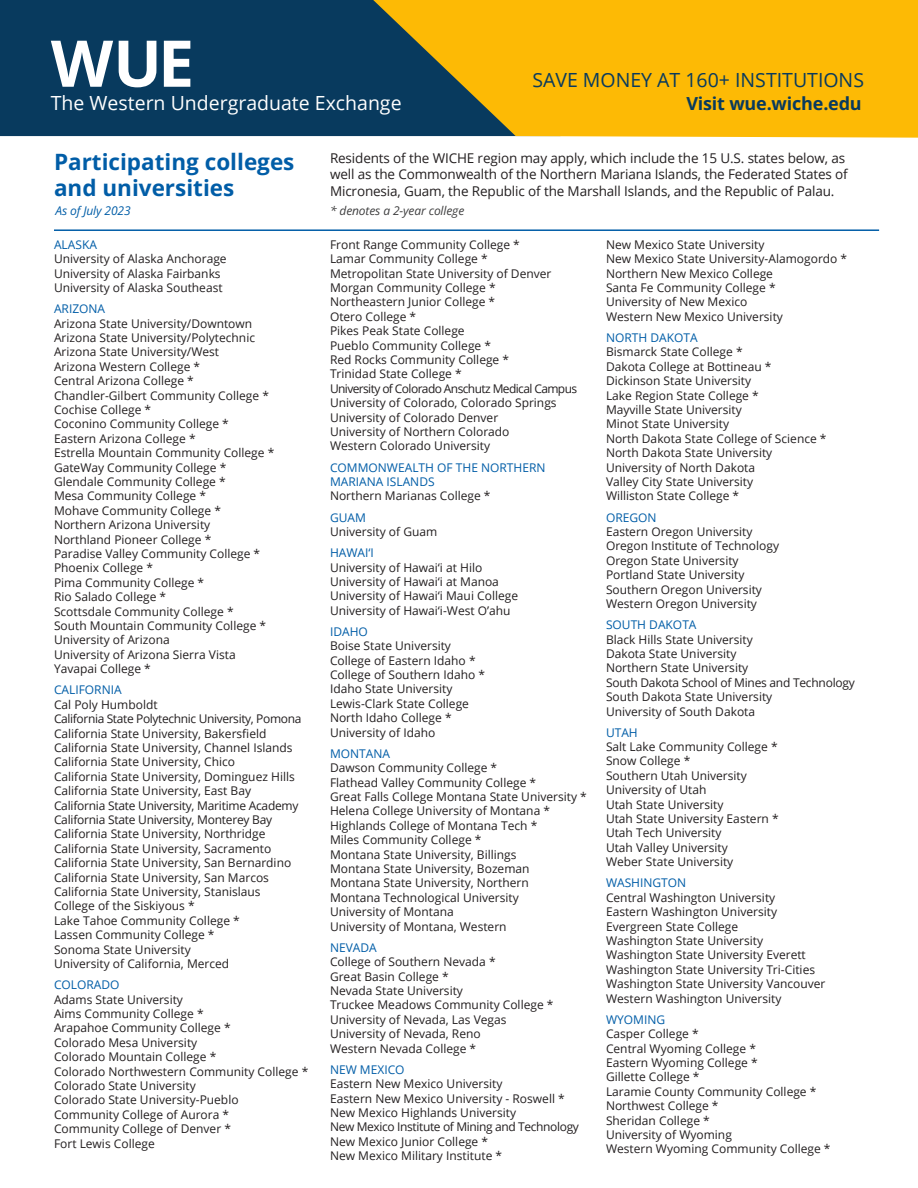
<style>
.page{position:relative;width:918px;height:1188px;background:#fff}
.page>*{position:absolute;margin:0;border:0;box-sizing:border-box;transform-origin:0 0}
.t1{font:700 64.5px "Open Sans";color:#fff}
.t2{font:700 22.5px/25.5px "Open Sans";color:#015da7}
.t3{font:19.5px "Open Sans";color:#fff}
.t4{font:19.5px "Open Sans";color:#083a5e}
.t5{font:700 18px "Open Sans";letter-spacing:-.01em;color:#083a5e}
.t6{font:13.5px/16.5px "Open Sans";letter-spacing:-.01em;color:#231f20}
.t7{font:12px/14.4px "Open Sans";color:#231f20}
.t8{font:12px/14.4px "Open Sans";color:#015da7}
.t9{font:italic 12px "Open Sans";letter-spacing:-.01em;color:#3e3e3f}
.t10{font:italic 12px "Open Sans";letter-spacing:-.01em;color:#015da7}
.s1{color:#015da7}
.s2{color:#231f20}
</style>
<div class="page">
<div style="left:0;top:0;width:373px;height:136px;background:#083a5e"></div>
<svg style="left:373px;top:0;width:545px;height:138px;background:#ddaa12"></svg>
<hr style="left:54px;top:229px;width:825px;height:2px;background:#015da7">
<p class="t1" style="left:51px;top:19px;width:145px">WUE</p>
<p class="t3" style="left:51px;top:90px;width:352px">The Western Undergraduate Exchange</p>
<p class="t4" style="left:532px;top:66px;width:333px">SAVE MONEY AT 160+ INSTITUTIONS</p>
<p class="t5" style="left:686px;top:91px;width:177px">Visit wue.wiche.edu</p>
<p class="t2" style="left:54px;top:149px;width:242px">Participating colleges and universities</p>
<p class="t6" style="left:330px;top:149px;width:519px">Residents of the WICHE region may apply, which include the 15 U.S. states below, as well as the Commonwealth of the Northern Mariana Islands, the Federated States of<br>Micronesia, Guam, the Republic of the Marshall Islands, and the Republic of Palau.</p>
<p class="t10" style="left:56px;top:203px;width:77px">As of July 2023</p>
<p class="t9" style="left:330px;top:203px;width:136px">* denotes a 2-year college</p>
<p class="t7" style="left:54px;top:237px;width:174px"><span class="s1">ALASKA<br></span>University of Alaska Anchorage<br>University of Alaska Fairbanks<br>University of Alaska Southeast</p>
<p class="t7" style="left:54px;top:301px;width:222px"><span class="s1">ARIZONA<br></span>Arizona State University/Downtown<br>Arizona State University/Polytechnic<br>Arizona State University/West<br>Arizona Western College *<br>Central Arizona College *<br>Chandler-Gilbert Community College *<br>Cochise College *<br>Coconino Community College *<br>Eastern Arizona College *<br>Estrella Mountain Community College *<br>GateWay Community College *<br>Glendale Community College *<br>Mesa Community College *<br>Mohave Community College *<br>Northern Arizona University<br>Northland Pioneer College *<br>Paradise Valley Community College *<br>Phoenix College *<br>Pima Community College *<br>Rio Salado College *<br>Scottsdale Community College *<br>South Mountain Community College *<br>University of Arizona<br>University of Arizona Sierra Vista<br>Yavapai College *</p>
<p class="t7" style="left:54px;top:683px;width:249px"><span class="s1">CALIFORNIA<br></span>Cal Poly Humboldt<br>California State Polytechnic University, Pomona California State University, Bakersfield California State University, Channel Islands California State University, Chico<br>California State University, Dominguez Hills California State University, East Bay California State University, Maritime Academy</p>
<p class="t7" style="left:54px;top:812px;width:239px">California State University, Monterey Bay California State University, Northridge California State University, Sacramento California State University, San Bernardino California State University, San Marcos California State University, Stanislaus College of the Siskiyous *<br>Lake Tahoe Community College *<br>Lassen Community College *<br>Sonoma State University<br>University of California, Merced</p>
<p class="t7" style="left:54px;top:977px;width:256px"><span class="s1">COLORADO<br></span>Adams State University<br>Aims Community College *<br>Arapahoe Community College *<br>Colorado Mesa University<br>Colorado Mountain College *<br>Colorado Northwestern Community College *<br>Colorado State University<br>Colorado State University-Pueblo<br>Community College of Aurora *<br>Community College of Denver *<br>Fort Lewis College</p>
<p class="t7" style="left:330px;top:237px;width:249px">Front Range Community College *<br>Lamar Community College *<br>Metropolitan State University of Denver<br>Morgan Community College *<br>Northeastern Junior College *<br>Otero College *<br>Pikes Peak State College<br>Pueblo Community College *<br>Red Rocks Community College *<br>Trinidad State College *<br>University of Colorado Anschutz Medical Campus<br>University of Colorado, Colorado Springs<br>University of Colorado Denver<br>University of Northern Colorado<br>Western Colorado University</p>
<p class="t8" style="left:330px;top:460px;width:217px">COMMONWEALTH OF THE NORTHERN<br>MARIANA ISLANDS<br><span class="s2">Northern Marianas College *</span></p>
<p class="t7" style="left:330px;top:510px;width:109px"><span class="s1">GUAM<br></span>University of Guam</p>
<p class="t7" style="left:330px;top:545px;width:190px"><span class="s1">HAWAI‘I<br></span>University of Hawai‘i at Hilo<br>University of Hawai‘i at Manoa<br>University of Hawai‘i Maui College<br>University of Hawai‘i-West O’ahu</p>
<p class="t7" style="left:330px;top:624px;width:157px"><span class="s1">IDAHO<br></span>Boise State University<br>College of Eastern Idaho *<br>College of Southern Idaho *<br>Idaho State University<br>Lewis-Clark State College<br>North Idaho College *<br>University of Idaho</p>
<p class="t7" style="left:330px;top:746px;width:258px"><span class="s1">MONTANA<br></span>Dawson Community College *<br>Flathead Valley Community College *<br>Great Falls College Montana State University *<br>Helena College University of Montana *<br>Highlands College of Montana Tech *<br>Miles Community College *<br>Montana State University, Billings<br>Montana State University, Bozeman<br>Montana State University, Northern<br>Montana Technological University<br>University of Montana<br>University of Montana, Western</p>
<p class="t7" style="left:330px;top:940px;width:225px"><span class="s1">NEVADA<br></span>College of Southern Nevada *<br>Great Basin College *<br>Nevada State University<br>Truckee Meadows Community College *<br>University of Nevada, Las Vegas<br>University of Nevada, Reno<br>Western Nevada College *</p>
<p class="t7" style="left:330px;top:1062px;width:251px"><span class="s1">NEW MEXICO<br></span>Eastern New Mexico University<br>Eastern New Mexico University - Roswell *<br>New Mexico Highlands University<br>New Mexico Institute of Mining and Technology<br>New Mexico Junior College *<br>New Mexico Military Institute *</p>
<p class="t7" style="left:606px;top:237px;width:243px">New Mexico State University<br>New Mexico State University-Alamogordo *<br>Northern New Mexico College<br>Santa Fe Community College *<br>University of New Mexico<br>Western New Mexico University</p>
<p class="t7" style="left:606px;top:330px;width:222px"><span class="s1">NORTH DAKOTA<br></span>Bismarck State College *<br>Dakota College at Bottineau *<br>Dickinson State University<br>Lake Region State College *<br>Mayville State University<br>Minot State University<br>North Dakota State College of Science *<br>North Dakota State University<br>University of North Dakota<br>Valley City State University<br>Williston State College *</p>
<p class="t7" style="left:606px;top:510px;width:175px"><span class="s1">OREGON<br></span>Eastern Oregon University<br>Oregon Institute of Technology<br>Oregon State University<br>Portland State University<br>Southern Oregon University<br>Western Oregon University</p>
<p class="t7" style="left:606px;top:617px;width:250px"><span class="s1">SOUTH DAKOTA<br></span>Black Hills State University<br>Dakota State University<br>Northern State University<br>South Dakota School of Mines and Technology<br>South Dakota State University<br>University of South Dakota</p>
<p class="t7" style="left:606px;top:725px;width:174px"><span class="s1">UTAH<br></span>Salt Lake Community College *<br>Snow College *<br>Southern Utah University<br>University of Utah<br>Utah State University<br>Utah State University Eastern *</p>
<p class="t7" style="left:606px;top:826px;width:129px">Utah Tech University<br>Utah Valley University<br>Weber State University</p>
<p class="t7" style="left:606px;top:876px;width:221px"><span class="s1">WASHINGTON<br></span>Central Washington University<br>Eastern Washington University<br>Evergreen State College<br>Washington State University<br>Washington State University Everett<br>Washington State University Tri-Cities<br>Washington State University Vancouver<br>Western Washington University</p>
<p class="t7" style="left:606px;top:1012px;width:226px"><span class="s1">WYOMING<br></span>Casper College *<br>Central Wyoming College *<br>Eastern Wyoming College *<br>Gillette College *<br>Laramie County Community College *<br>Northwest College *<br>Sheridan College *<br>University of Wyoming<br>Western Wyoming Community College *</p>
</div>
